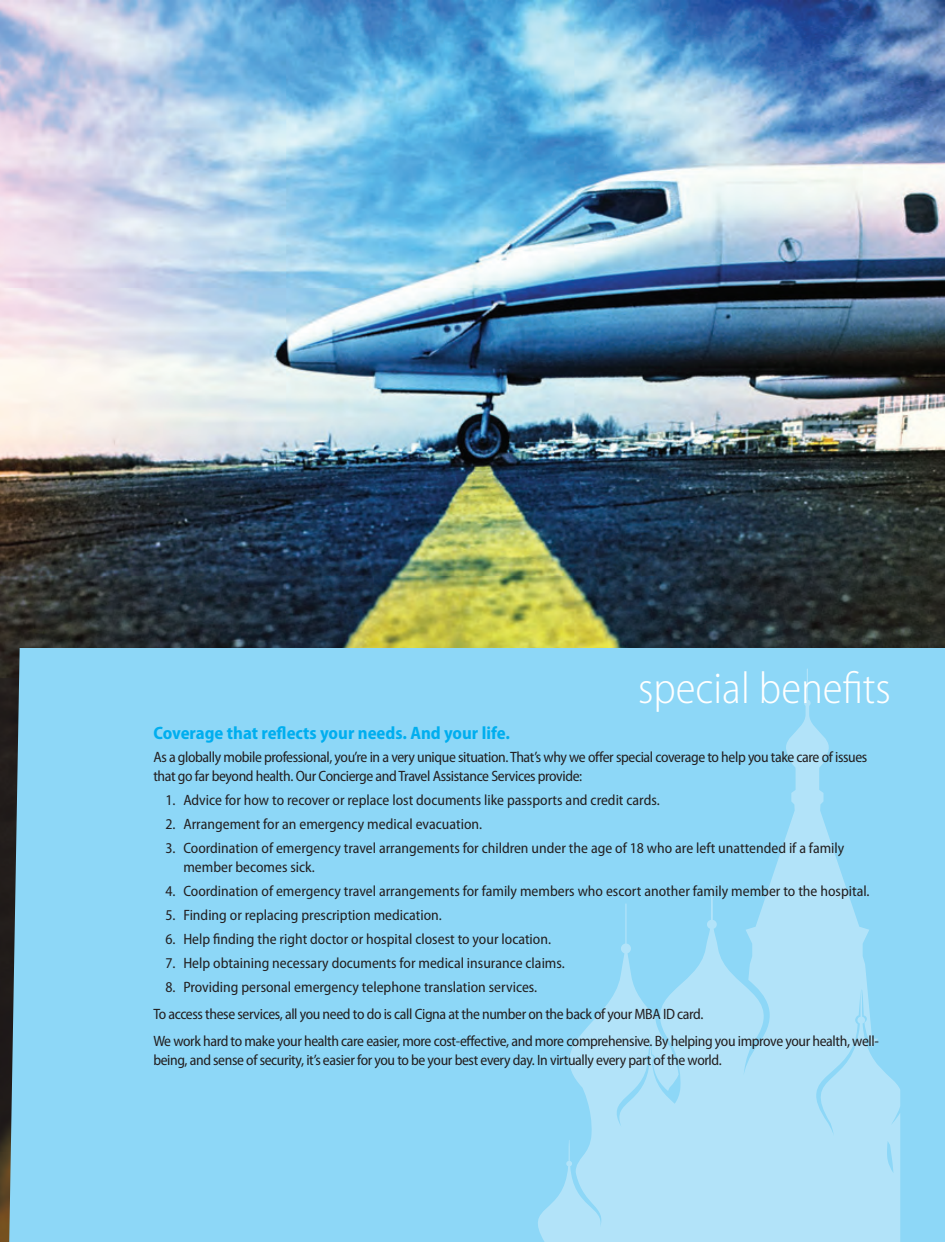
<style>
.page{position:relative;width:945px;height:1242px;background:#fff}
.page>*{position:absolute;margin:0;border:0;box-sizing:border-box;transform-origin:0 0}
.NB-right_side_headli{font:300 semi-condensed 45px "Myriad Pro";color:#fff}
.NB-Subhead-color{font:700 semi-condensed 18px "Myriad Pro";color:#00aeef}
.NB-Body_Copy{font:semi-condensed 15px/18.8px "Myriad Pro";letter-spacing:-.005em;color:#231f20}
.NB-Body_Copy-2{font:semi-condensed 15px/18.8px "Myriad Pro";letter-spacing:-.025em;color:#231f20}
</style>
<div class="page">
<img style="left:0;top:0;width:945px;height:678px">
<div style="left:9px;top:648px;width:936px;height:594px;background:#8dd7f7"></div>
<svg style="left:536px;top:668px;width:364px;height:574px;fill:#8dd7f7"></svg>
<p class="NB-right_side_headli" style="left:638px;top:664px;width:254px">special benefits</p>
<p class="NB-Subhead-color" style="left:153px;top:723px;width:358px">Coverage that reflects your needs. And your life.</p>
<p class="NB-Body_Copy-2" style="left:153px;top:748px;width:716px">As a globally mobile professional, you’re in a very unique situation. That’s why we offer special coverage to help you take care of issues that go far beyond health. Our Concierge and Travel Assistance Services provide:</p>
<p class="NB-Body_Copy" style="left:165px;top:791px;width:496px">1. Advice for how to recover or replace lost documents like passports and credit cards.</p>
<p class="NB-Body_Copy" style="left:165px;top:815px;width:318px">2. Arrangement for an emergency medical evacuation.</p>
<p class="NB-Body_Copy" style="left:183px;top:839px;width:663px;text-indent:-18px">3. Coordination of emergency travel arrangements for children under the age of 18 who are left unattended if a family member becomes sick.</p>
<p class="NB-Body_Copy" style="left:165px;top:882px;width:706px">4. Coordination of emergency travel arrangements for family members who escort another family member to the hospital.</p>
<p class="NB-Body_Copy" style="left:165px;top:906px;width:278px">5. Finding or replacing prescription medication.</p>
<p class="NB-Body_Copy" style="left:165px;top:930px;width:387px">6. Help finding the right doctor or hospital closest to your location.</p>
<p class="NB-Body_Copy" style="left:165px;top:954px;width:401px">7. Help obtaining necessary documents for medical insurance claims.</p>
<p class="NB-Body_Copy" style="left:165px;top:978px;width:373px">8. Providing personal emergency telephone translation services.</p>
<p class="NB-Body_Copy-2" style="left:153px;top:1005px;width:552px">To access these services, all you need to do is call Cigna at the number on the back of your MBA ID card.</p>
<p class="NB-Body_Copy-2" style="left:153px;top:1032px;width:727px">We work hard to make your health care easier, more cost-effective, and more comprehensive. By helping you improve your health, well&shy;being, and sense of security, it’s easier for you to be your best every day. In virtually every part of the world.</p>
</div>
